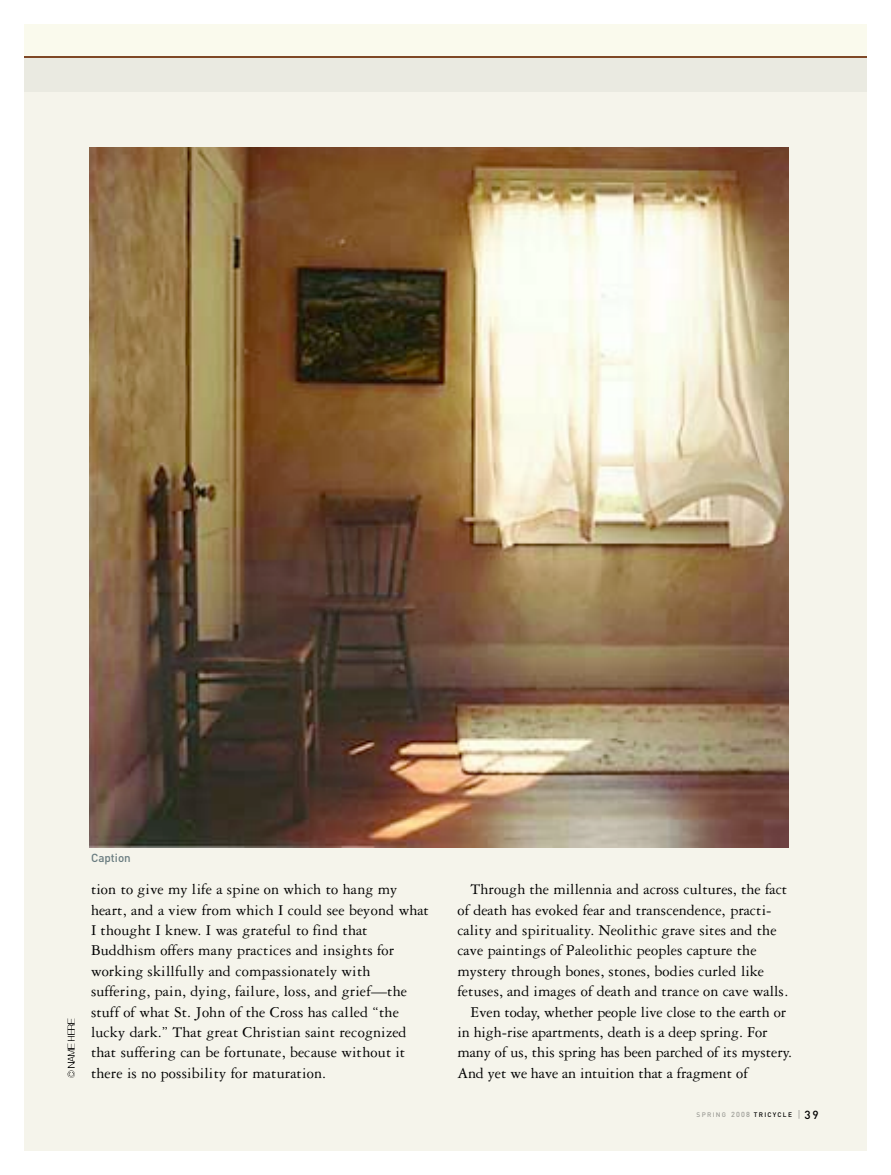
<style>
.page{position:relative;width:891px;height:1175px;background:#fff}
.page>*{position:absolute;margin:0;border:0;box-sizing:border-box;transform-origin:0 0}
.t1{font:16.05px/20.4px "Garamond Three";color:#000}
.t2{font:500 11.7px "DIN";color:#687b7f}
.t3{font:500 6.6px "DIN";color:#000}
.s1{color:#9d9d97}
.s2{font-size:7.2px;color:#9d9d97}
.s3{font-weight:400;font-size:10.2px;color:#9d9d97}
.s4{font-size:11.7px}
</style>
<div class="page">
<div style="left:24px;top:24px;width:843px;height:1126px;background:#f5f4eb"></div>
<svg style="left:67px;top:1019px;width:7px;height:58px"></svg>
<div style="left:24px;top:24px;width:843px;height:60px;background:#fafaed"></div>
<div style="left:24px;top:57px;width:843px;height:35px;background:#eaeae1"></div>
<hr style="left:24px;top:56px;width:843px;height:1px;background:#7f4826">
<img style="left:89px;top:147px;width:699px;height:700px">
<p class="t2" style="left:91px;top:853px;width:41px">Caption</p>
<p class="t1" style="left:91px;top:880px;width:339px">tion to give my life a spine on which to hang my heart, and a view from which I could see beyond what I thought I knew. I was grateful to find that Buddhism offers many practices and insights for working skillfully and compassionately with suffering, pain, dying, failure, loss, and grief—the stuff of what St. John of the Cross has called “the lucky dark.” That great Christian saint recognized that suffering can be fortunate, because without it there is no possibility for maturation.</p>
<p class="t1" style="left:471px;top:880px;width:318px">Through the millennia and across cultures, the fact</p>
<p class="t1" style="left:457px;top:901px;width:316px">of death has evoked fear and transcendence, practi-</p>
<p class="t1" style="left:457px;top:921px;width:321px">cality and spirituality. Neolithic grave sites and the</p>
<p class="t1" style="left:457px;top:941px;width:301px">cave paintings of Paleolithic peoples capture the</p>
<p class="t1" style="left:457px;top:962px;width:308px">mystery through bones, stones, bodies curled like</p>
<p class="t1" style="left:457px;top:982px;width:333px">fetuses, and images of death and trance on cave walls.</p>
<p class="t1" style="left:471px;top:1002px;width:317px">Even today, whether people live close to the earth or</p>
<p class="t1" style="left:457px;top:1023px;width:312px">in high-rise apartments, death is a deep spring. For</p>
<p class="t1" style="left:457px;top:1043px;width:336px">many of us, this spring has been parched of its mystery.</p>
<p class="t1" style="left:457px;top:1064px;width:292px">And yet we have an intuition that a fragment of</p>
<p class="t3" style="left:697px;top:1112px;width:124px"><span class="s1">S P R I N G</span> <span class="s2">2 0 0 8</span> T R I CYC LE <span class="s3">|</span><span class="s4">3 9</span></p>
</div>
